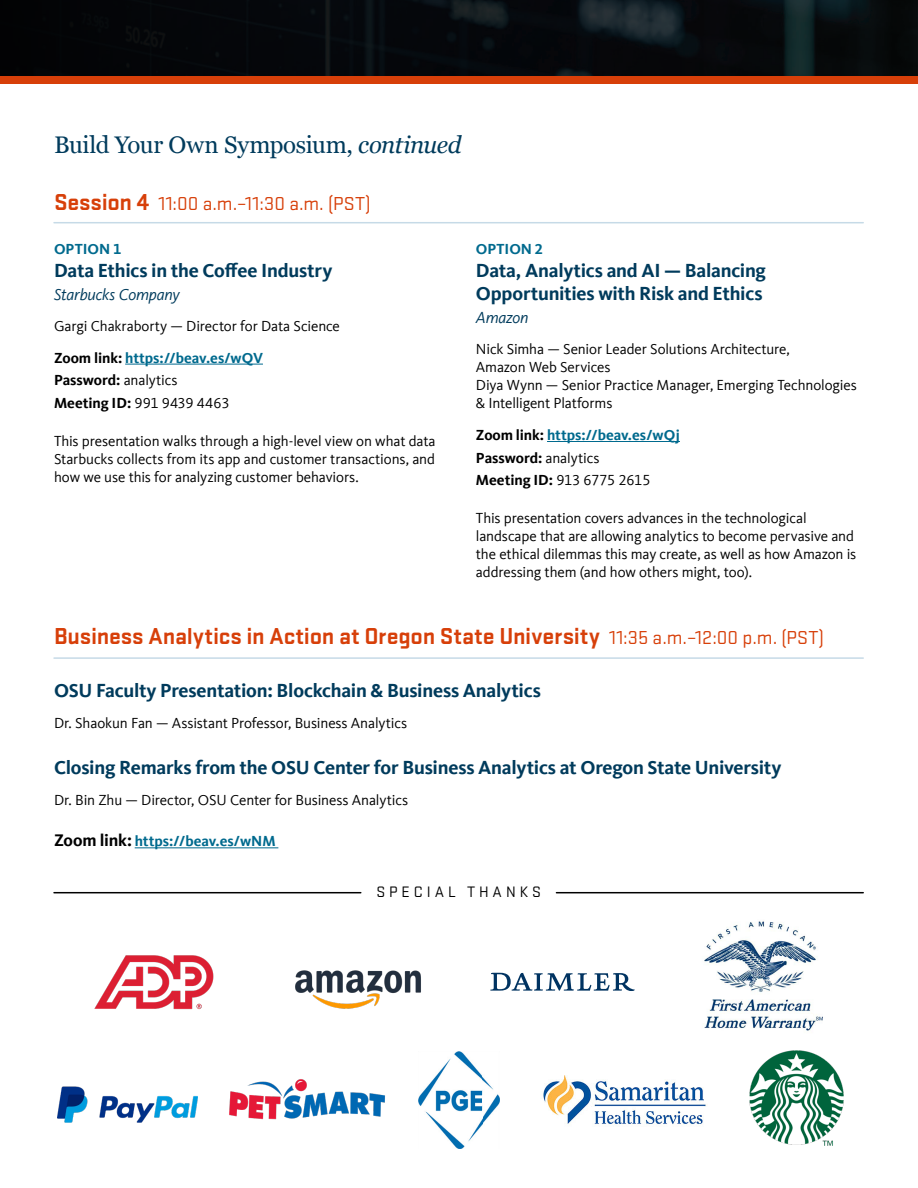
<style>
.page{position:relative;width:918px;height:1188px;background:#fff}
.page>*{position:absolute;margin:0;border:0;box-sizing:border-box;transform-origin:0 0}
.t1{font:700 24px "Stratum 2";letter-spacing:-.005em;color:#d73f09}
.t2{font:24px "Georgia";letter-spacing:-.01em;color:#003b5c}
.t3{font:700 19.5px/23.4px "Kievit Offc";letter-spacing:-.015em;color:#003b5c}
.t4{font:19.5px "Stratum 2";letter-spacing:.025em;color:#d73f09}
.t5{font:italic 16.5px "Kievit Offc";letter-spacing:-.015em;color:#003b5c}
.t6{font:15.75px "Stratum 2";letter-spacing:.25em;color:#000}
.t7{font:15px/18px "Kievit Offc";letter-spacing:-.01em;color:#000}
.t8{font:700 15px/22.6px "Kievit Offc";color:#000}
.t9{font:700 15px "Kievit Offc";color:#006a8e}
.s1{font-style:italic}
.s2{font-weight:700;font-size:24px}
.s3{font-weight:700}
.s4{font-weight:700;color:#006a8e}
.s5{color:#006a8e}
.s6{font-weight:400}
.s7{font-weight:400;font-size:19.5px}
.s8{font-size:17.25px;color:#000}
</style>
<div class="page">
<hr style="left:54px;top:657px;width:809px;height:2px;background:#c6dae7">
<hr style="left:54px;top:222px;width:809px;height:1px;background:#c6dae7">
<hr style="left:54px;top:892px;width:307px;height:1px;background:#000">
<hr style="left:556px;top:892px;width:307px;height:1px;background:#000">
<hr style="left:135px;top:847px;width:143px;height:1px;background:#006a8e">
<hr style="left:125px;top:364px;width:138px;height:1px;background:#006a8e">
<hr style="left:547px;top:441px;width:133px;height:1px;background:#006a8e">
<svg style="left:0;top:0;width:918px;height:76px;background:#070a0d"></svg>
<div style="left:0;top:76px;width:918px;height:8px;background:#d73f09"></div>
<img style="left:95px;top:955px;width:119px;height:55px">
<img style="left:229px;top:1079px;width:156px;height:41px">
<img style="left:543px;top:1075px;width:163px;height:51px">
<img style="left:749px;top:1050px;width:95px;height:96px">
<img style="left:58px;top:1086px;width:139px;height:37px">
<img style="left:295px;top:970px;width:126px;height:39px">
<img style="left:704px;top:921px;width:119px;height:110px">
<img style="left:418px;top:1052px;width:82px;height:96px">
<svg style="left:490px;top:973px;width:145px;height:18px"></svg>
<h1 class="t2" style="left:54px;top:127px;width:409px">Build Your Own Symposium, <span class="s1">continued</span></h1>
<h2 class="t4" style="left:54px;top:191px;width:318px"><span class="s2">Session 4</span> 11:00 a.m.–11:30 a.m. (PST)</h2>
<p class="t9" style="left:54px;top:240px;width:69px">OPTION 1</p>
<h2 class="t3" style="left:54px;top:259px;width:280px">Data Ethics in the Coffee Industry</h2>
<p class="t5" style="left:54px;top:284px;width:127px">Starbucks Company</p>
<p class="t7" style="left:54px;top:310px;width:287px;line-height:31.5px">Gargi Chakraborty — Director for Data Science<br><span class="s3">Zoom link:</span> <span class="s4">https://beav.es/wQV</span></p>
<p class="t7" style="left:54px;top:369px;width:177px;line-height:22.6px"><span class="s3">Password:</span> analytics<br><span class="s3">Meeting ID:</span> 991 9439 4463</p>
<p class="t7" style="left:54px;top:432px;width:383px;text-align:justify">This presentation walks through a high-level view on what data Starbucks collects from its app and customer transactions, and how we use this for analyzing customer behaviors.</p>
<p class="t9" style="left:476px;top:240px;width:69px">OPTION 2</p>
<h2 class="t3" style="left:476px;top:259px;width:292px">Data, Analytics and AI — Balancing<br>Opportunities with Risk and Ethics</h2>
<p class="t5" style="left:476px;top:308px;width:54px">Amazon</p>
<p class="t7" style="left:476px;top:341px;width:383px">Nick Simha — Senior Leader Solutions Architecture,<br>Amazon Web Services<br>Diya Wynn — Senior Practice Manager, Emerging Technologies &amp; Intelligent Platforms</p>
<p class="t8" style="left:476px;top:424px;width:206px">Zoom link: <span class="s5">https://beav.es/wQj<br></span>Password: <span class="s6">analytics<br></span>Meeting ID: <span class="s6">913 6775 2615</span></p>
<p class="t7" style="left:476px;top:510px;width:382px">This presentation covers advances in the technological landscape that are allowing analytics to become pervasive and the ethical dilemmas this may create, as well as how Amazon is addressing them (and how others might, too).</p>
<h1 class="t1" style="left:54px;top:620px;width:772px">Business Analytics in Action at Oregon State University <span class="s7">11:35 a.m.–12:00 p.m. (PST)</span></h1>
<h2 class="t3" style="left:54px;top:678px;width:488px">OSU Faculty Presentation: Blockchain &amp; Business Analytics</h2>
<p class="t7" style="left:54px;top:714px;width:355px">Dr. Shaokun Fan — Assistant Professor, Business Analytics</p>
<h2 class="t3" style="left:54px;top:756px;width:729px">Closing Remarks from the OSU Center for Business Analytics at Oregon State University</h2>
<p class="t7" style="left:54px;top:792px;width:356px">Dr. Bin Zhu — Director, OSU Center for Business Analytics</p>
<p class="t9" style="left:54px;top:833px;width:223px"><span class="s8">Zoom link:</span> https://beav.es/wNM</p>
<p class="t6" style="left:376px;top:882px;width:166px">SPECIAL THANKS</p>
</div>
